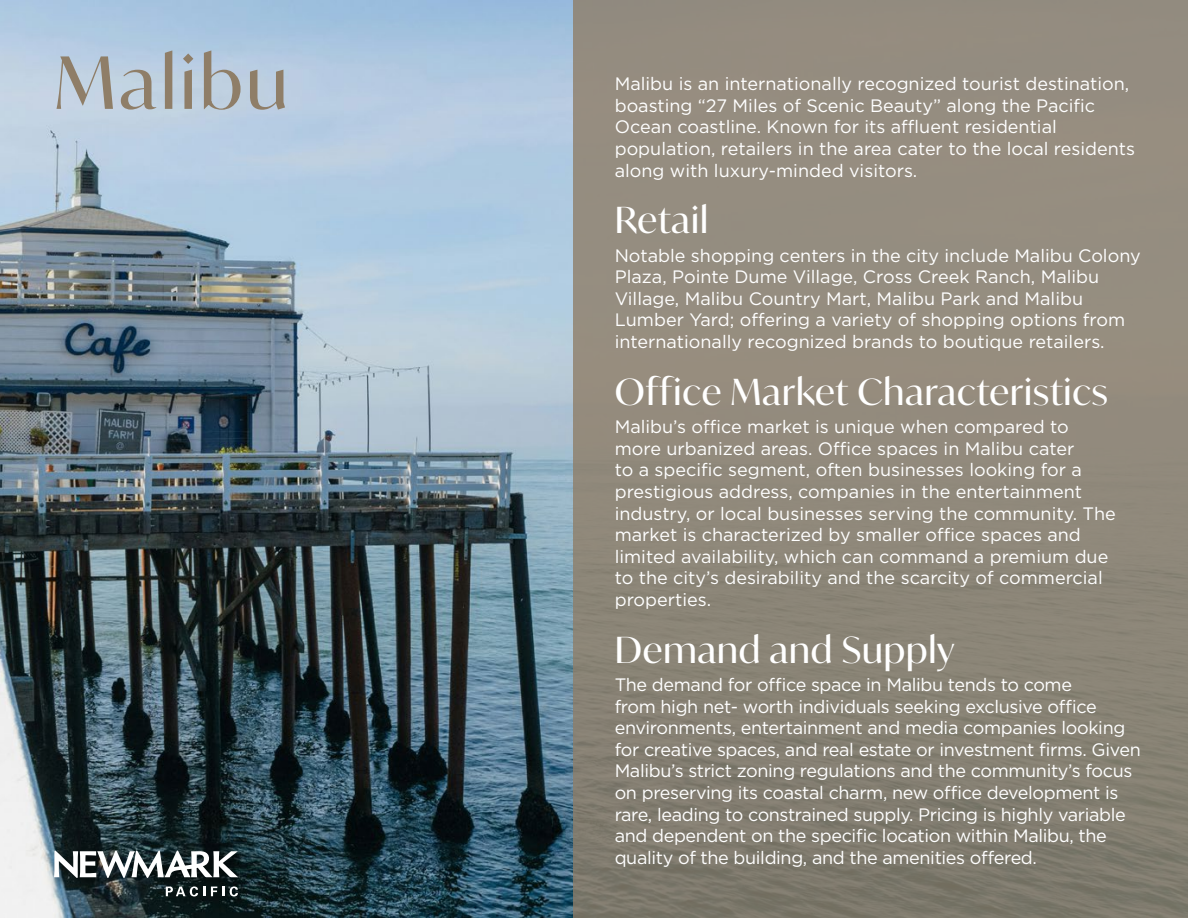
<style>
.page{position:relative;width:1188px;height:918px;background:#fff}
.page>*{position:absolute;margin:0;border:0;box-sizing:border-box;transform-origin:0 0}
.t1{font:100 72px "Ivy Mode VF";letter-spacing:.05em;color:#8f7e68}
.t2{font:100 36px "Ivy Mode VF";letter-spacing:.025em;color:#fff}
.t3{font:18px/21.6px "Gotham";color:#fff}
.t4{font:18px/21.6px "Gotham";letter-spacing:-.02em;color:#fff}
</style>
<div class="page">
<img style="left:0;top:0;width:574px;height:918px">
<div style="left:574px;top:0;width:614px;height:918px;background:linear-gradient(to bottom,#9b9285,#817c6f)"></div>
<div style="left:51px;top:849px;width:199px;height:59px;background:#000;opacity:.55"></div>
<svg style="left:54px;top:850px;width:184px;height:28px"></svg>
<svg style="left:166px;top:886px;width:39px;height:10px"></svg>
<svg style="left:211px;top:887px;width:13px;height:9px"></svg>
<svg style="left:230px;top:886px;width:8px;height:10px"></svg>
<h1 class="t1" style="left:54px;top:34px;width:235px">Malibu</h1>
<p class="t3" style="left:615px;top:73px;width:522px">Malibu is an internationally recognized tourist destination, boasting “27 Miles of Scenic Beauty” along the Pacific Ocean coastline. Known for its affluent residential population, retailers in the area cater to the local residents along with luxury-minded visitors.</p>
<h2 class="t2" style="left:615px;top:196px;width:95px">Retail</h2>
<p class="t3" style="left:615px;top:244px;width:528px">Notable shopping centers in the city include Malibu Colony Plaza, Pointe Dume Village, Cross Creek Ranch, Malibu Village, Malibu Country Mart, Malibu Park and Malibu Lumber Yard; offering a variety of shopping options from internationally recognized brands to boutique retailers.</p>
<h2 class="t2" style="left:615px;top:367px;width:495px">Office Market Characteristics</h2>
<p class="t3" style="left:615px;top:416px;width:503px">Malibu’s office market is unique when compared to more urbanized areas. Office spaces in Malibu cater<br>to a specific segment, often businesses looking for a prestigious address, companies in the entertainment industry, or local businesses serving the community. The market is characterized by smaller office spaces and limited availability, which can command a premium due to the city’s desirability and the scarcity of commercial properties.</p>
<h2 class="t2" style="left:615px;top:625px;width:341px">Demand and Supply</h2>
<p class="t4" style="left:615px;top:673px;width:528px">The demand for office space in Malibu tends to come<br>from high net- worth individuals seeking exclusive office environments, entertainment and media companies looking for creative spaces, and real estate or investment firms. Given Malibu’s strict zoning regulations and the community’s focus on preserving its coastal charm, new office development is rare, leading to constrained supply. Pricing is highly variable and dependent on the specific location within Malibu, the quality of the building, and the amenities offered.</p>
</div>
